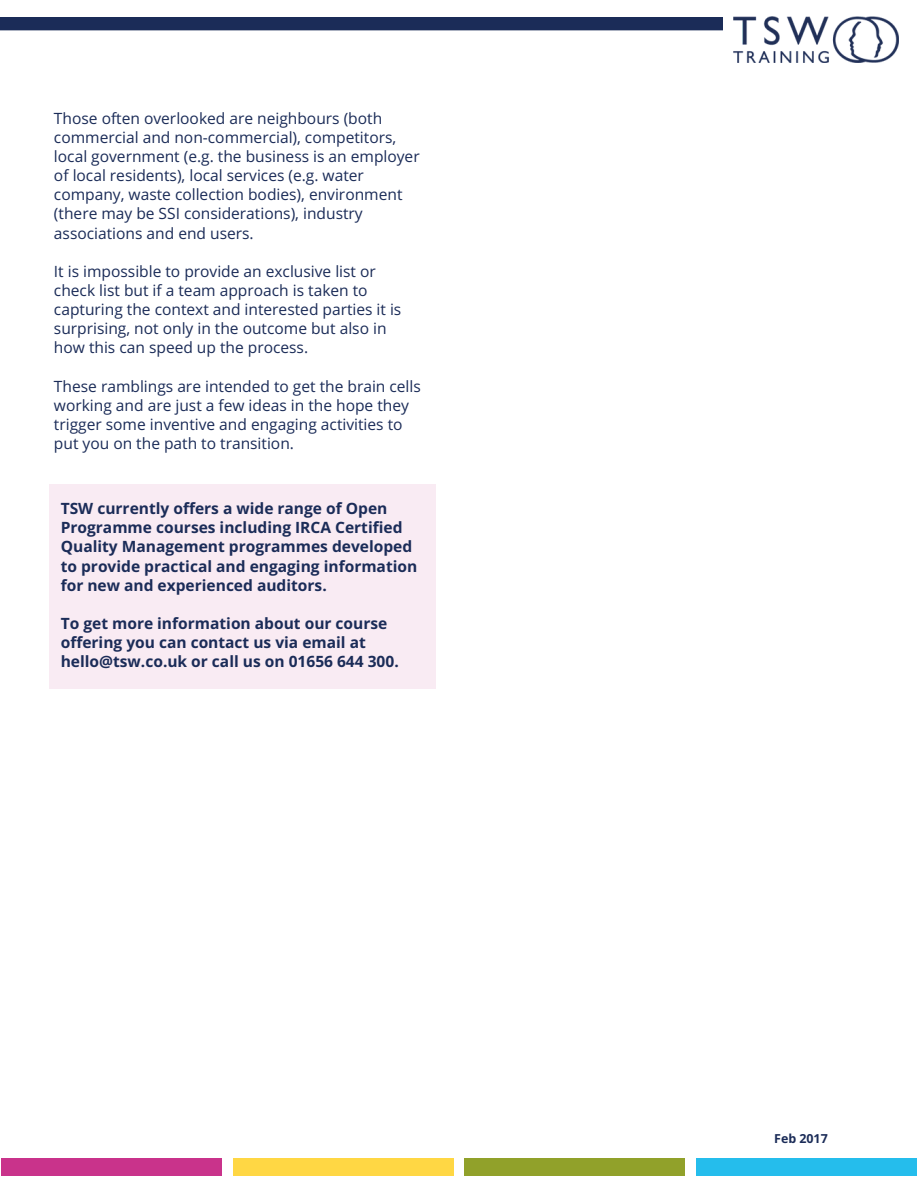
<style>
.page{position:relative;width:918px;height:1188px;background:#fff}
.page>*{position:absolute;margin:0;border:0;box-sizing:border-box;transform-origin:0 0}
.t1{font:15.6px/19.2px "Open Sans";color:#1b2c58}
.t2{font:700 15.6px/19.2px "Open Sans";color:#1b2c58}
.t3{font:700 12.45px "Open Sans";color:#1b2c58}
</style>
<div class="page">
<div style="left:0;top:17px;width:723px;height:13px;background:#1b2c58"></div>
<img style="left:733px;top:17px;width:166px;height:46px">
<div style="left:1px;top:1158px;width:221px;height:18px;background:#c9338b"></div>
<div style="left:233px;top:1158px;width:220px;height:18px;background:#ffd744"></div>
<div style="left:465px;top:1158px;width:220px;height:18px;background:#91a12a"></div>
<div style="left:696px;top:1158px;width:221px;height:18px;background:#25bdec"></div>
<div style="left:49px;top:484px;width:387px;height:204px;background:#f9ebf3"></div>
<p class="t1" style="left:54px;top:108px;width:367px">Those often overlooked are neighbours (both commercial and non-commercial), competitors, local government (e.g. the business is an employer of local residents), local services (e.g. water company, waste collection bodies), environment (there may be SSI considerations), industry associations and end users.</p>
<p class="t1" style="left:54px;top:261px;width:349px">It is impossible to provide an exclusive list or check list but if a team approach is taken to capturing the context and interested parties it is surprising, not only in the outcome but also in how this can speed up the process.</p>
<p class="t1" style="left:54px;top:376px;width:368px">These ramblings are intended to get the brain cells working and are just a few ideas in the hope they trigger some inventive and engaging activities to put you on the path to transition.</p>
<p class="t2" style="left:61px;top:499px;width:358px">TSW currently offers a wide range of Open Programme courses including IRCA Certified Quality Management programmes developed to provide practical and engaging information for new and experienced auditors.</p>
<p class="t2" style="left:61px;top:613px;width:340px">To get more information about our course offering you can contact us via email at hello@tsw.co.uk or call us on 01656 644 300.</p>
<p class="t3" style="left:774px;top:1130px;width:55px">Feb 2017</p>
</div>
